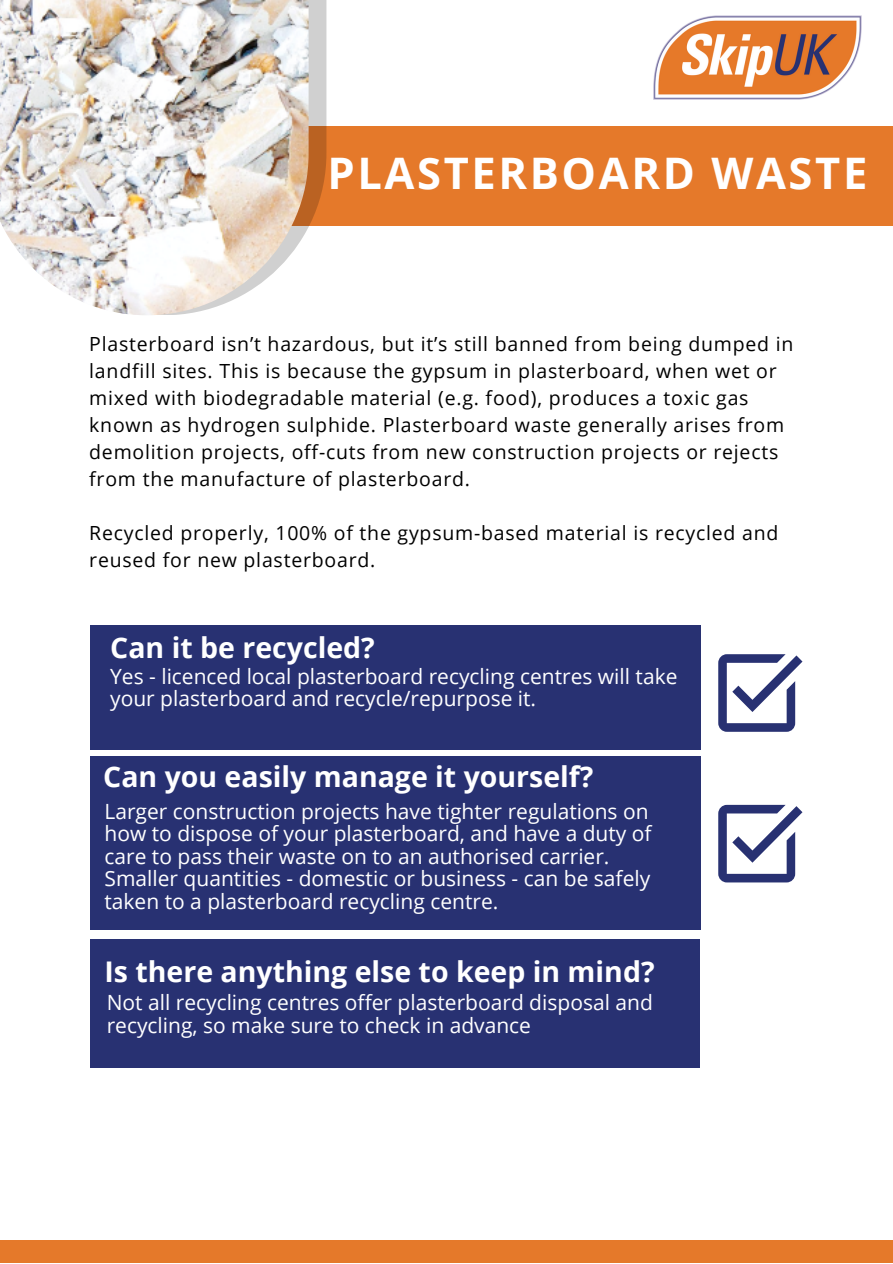
<style>
.page{position:relative;width:893px;height:1264px;background:#fff}
.page>*{position:absolute;margin:0;border:0;box-sizing:border-box;transform-origin:0 0}
.t1{font:700 43.5px "Open Sans";letter-spacing:.06em;color:#fff}
.t2{font:700 28.5px "Open Sans";color:#fff}
.t3{font:21px/22.5px "Open Sans";color:#fff}
.t4{font:19.5px/27px "Open Sans";letter-spacing:.04em;color:#000}
</style>
<div class="page">
<div style="left:161px;top:126px;width:731px;height:100px;background:#e5792a"></div>
<svg style="left:308px;top:0;width:18px;height:228px;fill:#d0d0d0"></svg>
<img style="left:0;top:0;width:308px;height:315px">
<div style="left:0;top:1240px;width:892px;height:22px;background:#e5792a"></div>
<div style="left:90px;top:625px;width:610px;height:125px;background:#283172"></div>
<div style="left:90px;top:755px;width:610px;height:174px;background:#283172"></div>
<div style="left:90px;top:939px;width:609px;height:128px;background:#283172"></div>
<svg style="left:718px;top:654px;width:84px;height:77px"></svg>
<svg style="left:718px;top:804px;width:84px;height:78px"></svg>
<img style="left:653px;top:16px;width:208px;height:83px">
<p class="t1" style="left:327px;top:142px;width:541px">PLASTERBOARD WASTE</p>
<p class="t4" style="left:89px;top:329px;width:705px">Plasterboard isn’t hazardous, but it’s still banned from being dumped in landfill sites. This is because the gypsum in plasterboard, when wet or mixed with biodegradable material (e.g. food), produces a toxic gas known as hydrogen sulphide. Plasterboard waste generally arises from demolition projects, off-cuts from new construction projects or rejects from the manufacture of plasterboard.</p>
<p class="t4" style="left:89px;top:518px;width:690px">Recycled properly, 100% of the gypsum-based material is recycled and reused for new plasterboard.</p>
<p class="t2" style="left:110px;top:627px;width:266px">Can it be recycled?</p>
<p class="t3" style="left:110px;top:664px;width:568px">Yes - licenced local plasterboard recycling centres will take your plasterboard and recycle/repurpose it.</p>
<p class="t2" style="left:103px;top:756px;width:492px">Can you easily manage it yourself?</p>
<p class="t3" style="left:104px;top:799px;width:548px">Larger construction projects have tighter regulations on how to dispose of your plasterboard, and have a duty of care to pass their waste on to an authorised carrier.<br>Smaller quantities - domestic or business - can be safely taken to a plasterboard recycling centre.</p>
<p class="t2" style="left:104px;top:951px;width:551px">Is there anything else to keep in mind?</p>
<p class="t3" style="left:107px;top:990px;width:547px">Not all recycling centres offer plasterboard disposal and recycling, so make sure to check in advance</p>
</div>
